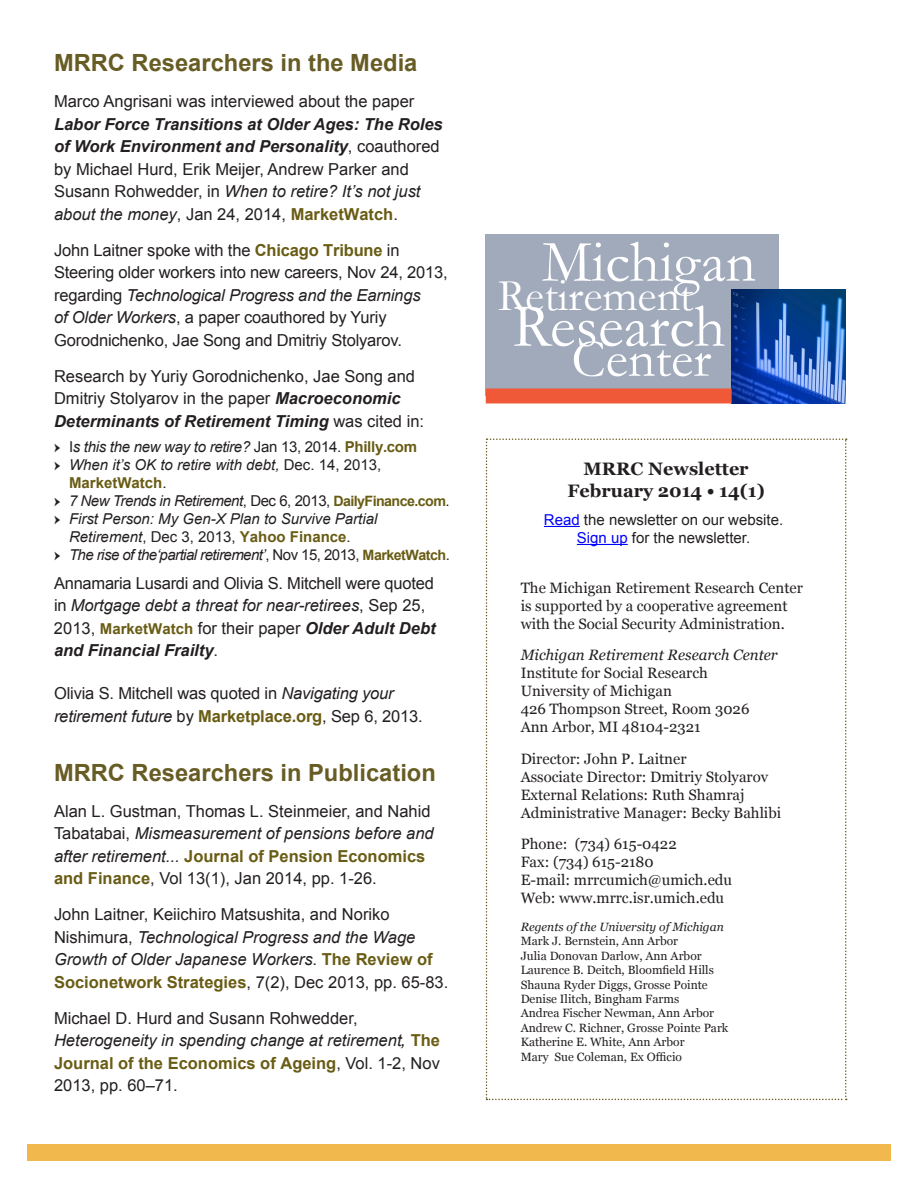
<style>
.page{position:relative;width:918px;height:1188px;background:#fff}
.page>*{position:absolute;margin:0;border:0;box-sizing:border-box;transform-origin:0 0}
.t1{font:61.65px "Garamond";color:#fff}
.t2{font:59.55px "Garamond";color:#fff}
.t3{font:53.7px "Garamond";color:#fff}
.t4{font:45.75px "Garamond";color:#fff}
.t5{font:700 23.7px "Arial";color:#685c25}
.t6{font:700 18px/21.6px "Georgia";color:#231f20;text-align:center}
.t7{font:16.5px/22.5px "Arial";color:#231f20}
.t8{font:15px/18px "Georgia";color:#231f20}
.t9{font:italic 15px "Arial";letter-spacing:-.02em;color:#231f20}
.t10{font:15px/18px "Arial";color:#231f20;text-align:center}
.t11{font:italic 15px "Arial";color:#231f20}
.t12{font:700 15px "Arial";color:#695c14}
.t13{font:12px/14.4px "Georgia";color:#231f20}
.s1{font-weight:700;font-style:italic}
.s2{font-style:italic}
.s3{font-weight:700;color:#695c14}
.s4{font-family:"Kepler Std";font-style:normal}
.s5{font-style:normal}
.s6{font-weight:700;font-style:normal;color:#695c14}
.s7{font-weight:400;color:#231f20}
.s8{font-weight:700;font-style:normal;font-size:14.25px;color:#695c14}
.s9{font-weight:700;font-size:15px;color:#695c14}
.s10{font-family:"Helvetica Neue LT Com";font-style:italic}
.s11{color:#00f}
</style>
<div class="page">
<div style="left:27px;top:1145px;width:864px;height:16px;background:#f1b84e"></div>
<div style="left:486px;top:234px;width:293px;height:162px;background:#a1aabb"></div>
<img style="left:732px;top:290px;width:113px;height:113px">
<div style="left:486px;top:388px;width:246px;height:16px;background:#f05938"></div>
<svg style="left:486px;top:438px;width:361px;height:662px"></svg>
<hr style="left:544px;top:526px;width:36px;height:1px;background:#00f">
<hr style="left:577px;top:544px;width:51px;height:1px;background:#00f">
<p class="t5" style="left:54px;top:47px;width:365px">MRRC Researchers in the Media</p>
<p class="t7" style="left:54px;top:90px;width:390px">Marco Angrisani was interviewed about the paper <span class="s1">Labor Force Transitions at Older Ages: The Roles of Work Environment and Personality</span>, coauthored by Michael Hurd, Erik Meijer, Andrew Parker and Susann Rohwedder, in <span class="s2">When to retire? It’s not just about the money</span>, Jan 24, 2014, <span class="s3">MarketWatch</span>.</p>
<p class="t7" style="left:54px;top:239px;width:395px">John Laitner spoke with the <span class="s3">Chicago Tribune</span> in Steering older workers into new careers, Nov 24, 2013, regarding <span class="s2">Technological Progress and the Earnings<br>of Older Workers</span>, a paper coauthored by Yuriy Gorodnichenko, Jae Song and Dmitriy Stolyarov.</p>
<p class="t7" style="left:54px;top:365px;width:372px">Research by Yuriy Gorodnichenko, Jae Song and<br>Dmitriy Stolyarov in the paper <span class="s1">Macroeconomic<br>Determinants of Retirement Timing</span> was cited in:</p>
<p class="t9" style="left:54px;top:437px;width:365px"><span class="s4">Ț</span> <span class="s5">I</span>s this the new way to retire? <span class="s5">Jan 13, 2014.</span> <span class="s6">Philly.com</span></p>
<p class="t11" style="left:54px;top:455px;width:329px"><span class="s4">Ț</span> When it’s OK to retire with debt, <span class="s5">Dec. 14, 2013,</span></p>
<p class="t12" style="left:69px;top:472px;width:99px">MarketWatch<span class="s7">.</span></p>
<p class="t9" style="left:54px;top:491px;width:397px"><span class="s4">Ț</span> 7 New Trends in Retirement<span class="s5">, Dec 6, 2013,</span> <span class="s8">DailyFinance.com</span><span class="s5">.</span></p>
<p class="t11" style="left:54px;top:509px;width:325px"><span class="s4">Ț</span> First Person: My Gen-X Plan to Survive Partial</p>
<p class="t10" style="left:69px;top:527px;width:283px"><span class="s2">Retirement</span>, Dec 3, 2013, <span class="s3">Yahoo Finance</span>.</p>
<p class="t9" style="left:54px;top:545px;width:398px"><span class="s4">Ț</span> The rise of the‘partial retirement’<span class="s5">, Nov 15, 2013,</span> <span class="s8">MarketWatch</span><span class="s5">.</span></p>
<p class="t7" style="left:54px;top:572px;width:383px">Annamaria Lusardi and Olivia S. Mitchell were quoted in <span class="s2">Mortgage debt a threat for near-retirees</span>, Sep 25, 2013, <span class="s9">MarketWatch</span> for their paper <span class="s1">Older Adult Debt and Financial Frailty</span>.</p>
<p class="t7" style="left:54px;top:682px;width:370px">Olivia S. Mitchell was quoted in <span class="s2">Navigating your retirement future</span> by <span class="s3">Marketplace.org</span>, Sep 6, 2013.</p>
<p class="t5" style="left:54px;top:757px;width:383px">MRRC Researchers in Publication</p>
<p class="t7" style="left:54px;top:800px;width:381px">Alan L. Gustman, Thomas L. Steinmeier, and Nahid Tabatabai, <span class="s2">Mismeasurement of pensions before and after retirement...</span> <span class="s3">Journal of Pension Economics and Finance</span>, Vol 13(1), Jan 2014, pp. 1-26.</p>
<p class="t7" style="left:54px;top:903px;width:396px">John Laitner, Keiichiro Matsushita, and Noriko Nishimura, <span class="s2">Technological Progress and the Wage Growth of Older Japanese Workers</span>. <span class="s3">The Review of Socionetwork Strategies</span>, 7(2), Dec 2013, pp. 65-83.</p>
<p class="t7" style="left:54px;top:1007px;width:388px">Michael D. Hurd and Susann Rohwedder, <span class="s2">Heterogeneity in spending change at retirement</span><span class="s10">,</span> <span class="s3">The Journal of the Economics of Ageing</span>, Vol. 1-2, Nov 2013, pp. 60–71.</p>
<h2 class="t2" style="left:542px;top:222px;width:215px">Michigan</h2>
<h1 class="t1" style="left:513px;top:285px;width:214px">Research</h1>
<h3 class="t4" style="left:498px;top:265px;width:197px">Retirement</h3>
<h3 class="t3" style="left:571px;top:323px;width:141px">Center</h3>
<p class="t6" style="left:568px;top:458px;width:199px">MRRC Newsletter<br>February 2014 • 14(1)</p>
<p class="t10" style="left:544px;top:511px;width:241px"><span class="s11">Read</span> the newsletter on our website.<br><span class="s11">Sign up</span> for the newsletter.</p>
<p class="t8" style="left:521px;top:579px;width:284px">The Michigan Retirement Research Center is supported by a cooperative agreement with the Social Security Administration.</p>
<p class="t8" style="left:521px;top:646px;width:259px"><span class="s2">Michigan Retirement Research Center<br></span>Institute for Social Research<br>University of Michigan<br>426 Thompson Street, Room 3026<br>Ann Arbor, MI 48104-2321</p>
<p class="t8" style="left:521px;top:750px;width:262px">Director: John P. Laitner<br>Associate Director: Dmitriy Stolyarov External Relations: Ruth Shamraj Administrative Manager: Becky Bahlibi</p>
<p class="t8" style="left:521px;top:835px;width:213px">Phone: (734) 615-0422<br>Fax: (734) 615-2180<br>E-mail: mrrcumich@umich.edu<br>Web: www.mrrc.isr.umich.edu</p>
<p class="t13" style="left:521px;top:920px;width:209px"><span class="s2">Regents of the University of Michigan<br></span>Mark J. Bernstein, Ann Arbor<br>Julia Donovan Darlow, Ann Arbor<br>Laurence B. Deitch, Bloomfield Hills<br>Shauna Ryder Diggs, Grosse Pointe<br>Denise Ilitch, Bingham Farms<br>Andrea Fischer Newman, Ann Arbor<br>Andrew C. Richner, Grosse Pointe Park<br>Katherine E. White, Ann Arbor<br>Mary Sue Coleman, Ex Officio</p>
</div>
